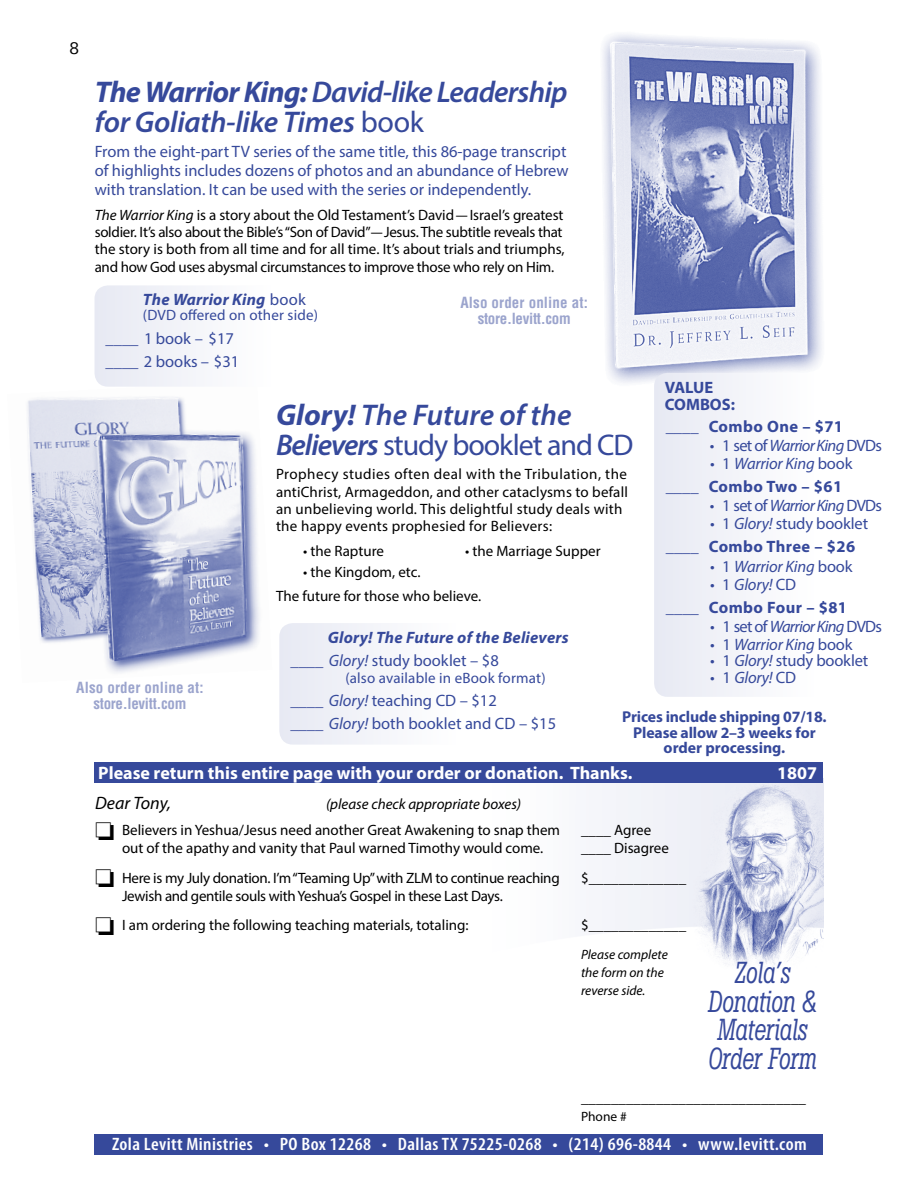
<style>
.page{position:relative;width:918px;height:1188px;background:#fff}
.page>*{position:absolute;margin:0;border:0;box-sizing:border-box;transform-origin:0 0}
.t1{font:italic 600 30px/30px "Myriad Pro";letter-spacing:-.01em;color:#36499b}
.t2{font:italic 30px/28.5px "Boton";letter-spacing:-.01em;color:#36499b;text-align:center;scale:.75 1}
.t3{font:600 condensed 18px "Myriad Pro";letter-spacing:.02em;color:#fff;scale:1.08 1}
.t4{font:700 18px "Myriad Pro";color:#fff}
.t5{font:italic 18px "Myriad Pro";color:#000}
.t6{font:16.5px/23.2px "Myriad Pro";color:#36499b}
.t7{font:700 16.5px/23.2px "Myriad Pro";letter-spacing:.025em;color:#36499b}
.t8{font:italic 700 16.5px/23.2px "Myriad Pro";letter-spacing:.01em;color:#36499b}
.t9{font:16.5px "Myriad Pro";letter-spacing:-.045em;color:#36499b}
.t10{font:italic 16.5px "Myriad Pro";letter-spacing:-.01em;color:#36499b}
.t11{font:700 16.5px/16.5px "Myriad Pro";color:#36499b}
.t12{font:16.5px "Boton";color:#000}
.t13{font:700 15.75px/15.8px "Myriad Pro";letter-spacing:-.01em;color:#36499b;text-align:center}
.t14{font:15px/17.2px "Myriad Pro";letter-spacing:-.02em;color:#000}
.t15{font:15px/18px "Myriad Pro";color:#000}
.t16{font:15px/17.2px "Myriad Pro";letter-spacing:.02em;color:#000}
.t17{font:700 condensed 15px/16.5px "Helvetica";letter-spacing:.01em;color:#9ba4cd;text-align:center}
.t18{font:15px "Myriad Pro";letter-spacing:.01em;color:#36499b}
.t19{font:italic 15px "Myriad Pro";color:#000}
.t20{font:italic 13.5px/18px "Myriad Pro";color:#000}
.t21{font:13.5px "Myriad Pro";color:#000}
.s1{font-weight:700}
.s2{font-weight:400;font-style:normal}
.s3{font-style:italic}
.s4{font-weight:700;font-style:italic}
.s5{font-weight:400}
.s6{font-weight:400;font-style:italic}
.s7{font-style:normal}
</style>
<div class="page">
<img style="left:602px;top:783px;width:222px;height:185px">
<div style="left:94px;top:763px;width:730px;height:20px;background:#36499b"></div>
<div style="left:94px;top:1134px;width:730px;height:20px;background:#36499b"></div>
<img style="left:27px;top:397px;width:233px;height:276px">
<img style="left:602px;top:34px;width:220px;height:349px">
<div style="left:94px;top:285px;width:102px;height:102px;background:#eef0f7"></div>
<div style="left:279px;top:623px;width:102px;height:122px;background:#eef0f7"></div>
<svg style="left:654px;top:373px;width:168px;height:324px"></svg>
<p class="t12" style="left:69px;top:38px;width:11px">8</p>
<h1 class="t1" style="left:95px;top:76px;width:474px"><span class="s1">The Warrior King:</span> David-like Leadership for Goliath-like Times <span class="s2">book</span></h1>
<p class="t6" style="left:95px;top:142px;width:475px;line-height:18.8px">From the eight-part TV series of the same title, this 86-page transcript of highlights includes dozens of photos and an abundance of Hebrew with translation. It can be used with the series or independently.</p>
<p class="t14" style="left:95px;top:206px;width:471px"><span class="s3">The Warrior King</span> is a story about the Old Testament’s David—Israel’s greatest soldier. It’s also about the Bible’s “Son of David”—Jesus. The subtitle reveals that the story is both from all time and for all time. It’s about trials and triumphs, and how God uses abysmal circumstances to improve those who rely on Him.</p>
<p class="t8" style="left:143px;top:288px;width:164px">The Warrior King <span class="s2">book</span></p>
<p class="t18" style="left:143px;top:306px;width:177px">(DVD offered on other side)</p>
<p class="t6" style="left:107px;top:326px;width:134px"><span class="s4">____</span> 1 book – $17 <span class="s4">____</span> 2 books – $31</p>
<p class="t17" style="left:460px;top:294px;width:129px">Also order online at: store.levitt.com</p>
<p class="t17" style="left:76px;top:679px;width:129px">Also order online at: store.levitt.com</p>
<p class="t11" style="left:665px;top:379px;width:72px">VALUE<br>COMBOS:</p>
<h1 class="t1" style="left:276px;top:399px;width:359px"><span class="s1">Glory!</span> The Future of the<br>Believers <span class="s2">study booklet and CD</span></h1>
<p class="t16" style="left:276px;top:465px;width:353px">Prophecy studies often deal with the Tribulation, the antiChrist, Armageddon, and other cataclysms to befall an unbelieving world. This delightful study deals with the happy events prophesied for Believers:</p>
<p class="t15" style="left:303px;top:542px;width:82px">• the Rapture</p>
<p class="t15" style="left:465px;top:542px;width:137px">• the Marriage Supper</p>
<p class="t15" style="left:276px;top:560px;width:207px;line-height:24px;text-indent:27px">• the Kingdom, etc.<br>The future for those who believe.</p>
<p class="t7" style="left:667px;top:414px;width:178px"><span class="s3">____</span> Combo One – $71</p>
<p class="t9" style="left:710px;top:435px;width:174px">• 1 set of <span class="s3">Warrior King</span> DVDs</p>
<p class="t7" style="left:667px;top:451px;width:187px;text-indent:43px"><span class="s5">• 1</span> <span class="s6">Warrior King</span> <span class="s5">book </span><span class="s3">____</span> Combo Two – $61</p>
<p class="t9" style="left:710px;top:496px;width:174px">• 1 set of <span class="s3">Warrior King</span> DVDs</p>
<p class="t6" style="left:667px;top:512px;width:203px;text-indent:43px">• 1 <span class="s3">Glory!</span> study booklet <span class="s4">____</span> <span class="s1">Combo Three – $26</span></p>
<p class="t10" style="left:710px;top:556px;width:144px"><span class="s7">• 1</span> Warrior King <span class="s7">book</span></p>
<p class="t7" style="left:667px;top:572px;width:182px;text-align:center"><span class="s5">• 1</span> <span class="s6">Glory!</span> <span class="s5">CD<br></span><span class="s3">____</span> Combo Four – $81</p>
<p class="t9" style="left:710px;top:616px;width:174px">• 1 set of <span class="s3">Warrior King</span> DVDs</p>
<p class="t10" style="left:710px;top:634px;width:144px"><span class="s7">• 1</span> Warrior King <span class="s7">book</span></p>
<p class="t6" style="left:710px;top:649px;width:160px">• 1 <span class="s3">Glory!</span> study booklet</p>
<p class="t10" style="left:710px;top:667px;width:88px"><span class="s7">• 1</span> Glory! <span class="s7">CD</span></p>
<p class="t8" style="left:291px;top:625px;width:279px;text-indent:36px">Glory! The Future of the Believers ____ <span class="s5">Glory!</span> <span class="s2">study booklet – $8</span></p>
<p class="t18" style="left:345px;top:668px;width:202px">(also available in eBook format)</p>
<p class="t6" style="left:291px;top:689px;width:266px"><span class="s4">____</span> <span class="s3">Glory!</span> teaching CD – $12<br><span class="s4">____</span> <span class="s3">Glory!</span> both booklet and CD – $15</p>
<p class="t13" style="left:622px;top:708px;width:206px">Prices include shipping 07/18.<br>Please allow 2–3 weeks for order processing.</p>
<p class="t4" style="left:98px;top:761px;width:536px">Please return this entire page with your order or donation. Thanks.</p>
<p class="t5" style="left:95px;top:792px;width:77px">Dear Tony,</p>
<p class="t19" style="left:326px;top:795px;width:197px">(please check appropriate boxes)</p>
<p class="t15" style="left:122px;top:821px;width:440px;text-indent:-27px">□ Believers in Yeshua/Jesus need another Great Awakening to snap them out of the apathy and vanity that Paul warned Timothy would come.</p>
<p class="t14" style="left:122px;top:868px;width:439px;line-height:18px;text-indent:-27px">□ Here is my July donation. I’m “Teaming Up” with ZLM to continue reaching<br>Jewish and gentile souls with Yeshua’s Gospel in these Last Days.</p>
<p class="t15" style="left:95px;top:916px;width:375px">□ I am ordering the following teaching materials, totaling:</p>
<p class="t15" style="left:581px;top:821px;width:89px">____ Agree ____ Disagree</p>
<p class="t15" style="left:581px;top:868px;width:107px">$_____________</p>
<p class="t15" style="left:581px;top:916px;width:107px">$_____________</p>
<p class="t20" style="left:581px;top:946px;width:88px">Please complete the form on the reverse side.</p>
<p class="t4" style="left:777px;top:761px;width:41px">1807</p>
<h1 class="t2" style="left:708px;top:959px;width:147px">Zola’s<br>Donation &amp;<br>Materials<br>Order Form</h1>
<p class="t15" style="left:581px;top:1089px;width:226px">______________________________</p>
<p class="t21" style="left:581px;top:1109px;width:47px">Phone #</p>
<p class="t3" style="left:112px;top:1134px;width:645px">Zola Levitt Ministries • PO Box 12268 • Dallas TX 75225-0268 • (214) 696-8844 • www.levitt.com</p>
</div>
